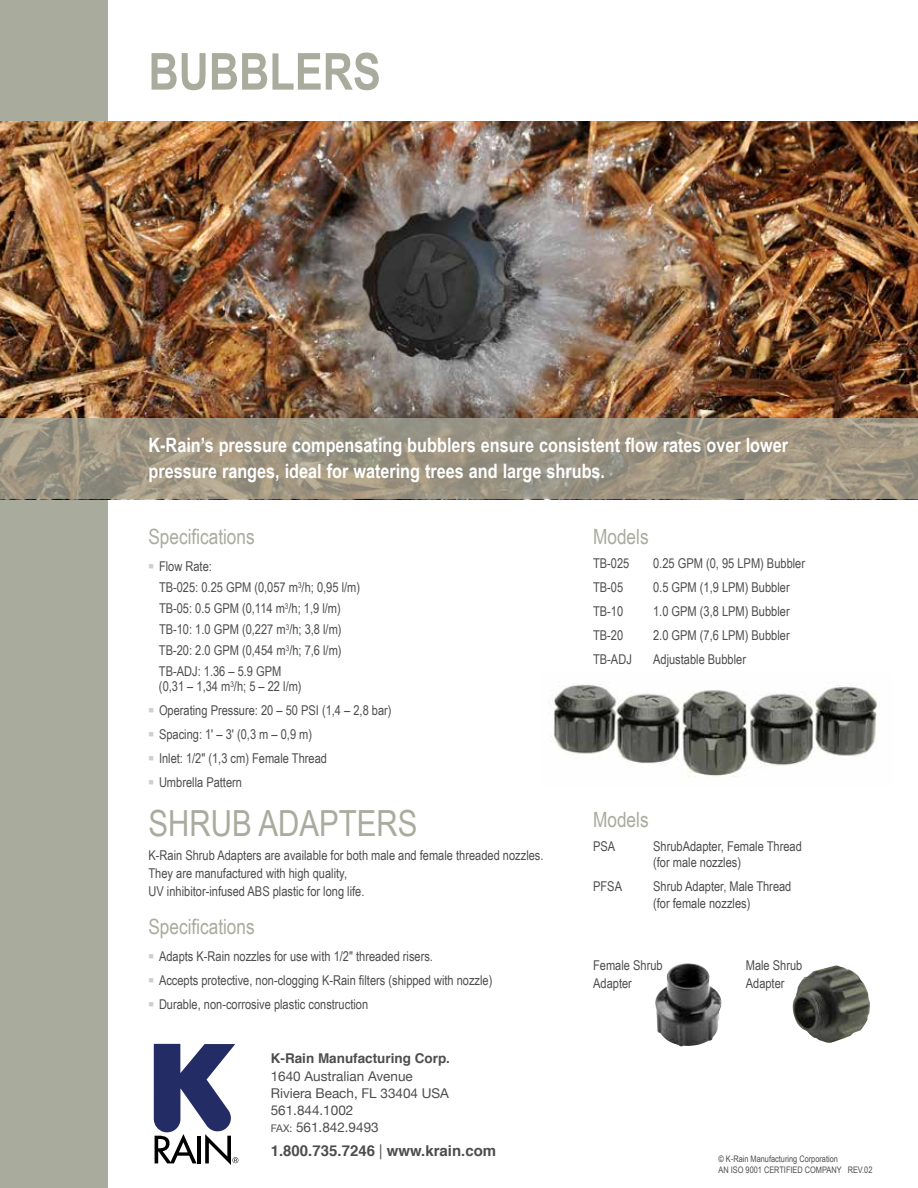
<style>
.page{position:relative;width:918px;height:1188px;background:#fff}
.page>*{position:absolute;margin:0;border:0;box-sizing:border-box;transform-origin:0 0}
.t1{font:700 51px "Arial Narrow";color:#a9ab9d}
.t2{font:36px "Arial Narrow";color:#a9ab9d}
.t3{font:21px "Arial Narrow";color:#a9ab9d}
.t4{font:700 19.8px/25.5px "Arial Narrow";color:#fff}
.t5{font:700 15px "Helvetica";color:#4d4d4f}
.t6{font:13.5px/21px "Arial Narrow";color:#4d4d4f}
.t7{font:13.5px/17.2px "Helvetica Neue";color:#4d4d4f}
.t8{font:700 13.5px "Helvetica";color:#4d4d4f}
.t9{font:9px/10.8px "Arial Narrow";color:#4d4d4f}
.s1{font-size:10.5px}
.s2{font-family:"Helvetica Neue";font-weight:400}
</style>
<div class="page">
<div style="left:0;top:0;width:108px;height:1188px;background:#a9ab9d"></div>
<img style="left:0;top:122px;width:918px;height:296px">
<svg style="left:154px;top:1044px;width:84px;height:121px"></svg>
<svg style="left:0;top:418px;width:918px;height:82px;background:#9c9381"></svg>
<img style="left:655px;top:963px;width:67px;height:84px">
<img style="left:793px;top:965px;width:77px;height:78px">
<img style="left:550px;top:683px;width:327px;height:94px">
<h1 class="t1" style="left:148px;top:33px;width:234px">BUBBLERS</h1>
<h3 class="t4" style="left:148px;top:432px;width:641px">K-Rain’s pressure compensating bubblers ensure consistent flow rates over lower pressure ranges, ideal for watering trees and large shrubs.</h3>
<h3 class="t3" style="left:148px;top:521px;width:108px">Specifications</h3>
<p class="t6" style="left:159px;top:555px;width:203px;text-indent:-10px"><sup>■</sup> Flow Rate:<br>TB-025: 0.25 GPM (0,057 m<sup>3</sup>/h; 0,95 l/m)<br>TB-05: 0.5 GPM (0,114 m<sup>3</sup>/h; 1,9 l/m)<br>TB-10: 1.0 GPM (0,227 m<sup>3</sup>/h; 3,8 l/m)<br>TB-20: 2.0 GPM (0,454 m<sup>3</sup>/h; 7,6 l/m)<br>TB-ADJ: 1.36 – 5.9 GPM</p>
<p class="t6" style="left:159px;top:675px;width:144px">(0,31 – 1,34 m<sup>3</sup>/h; 5 – 22 l/m)</p>
<p class="t6" style="left:148px;top:699px;width:245px"><sup>■</sup> Operating Pressure: 20 – 50 PSI (1,4 – 2,8 bar)</p>
<p class="t6" style="left:148px;top:723px;width:165px"><sup>■</sup> Spacing: 1' – 3' (0,3 m – 0,9 m)</p>
<p class="t6" style="left:148px;top:747px;width:180px"><sup>■</sup> Inlet: 1/2" (1,3 cm) Female Thread</p>
<p class="t6" style="left:148px;top:771px;width:95px"><sup>■</sup> Umbrella Pattern</p>
<h2 class="t2" style="left:148px;top:797px;width:270px">SHRUB ADAPTERS</h2>
<p class="t6" style="left:148px;top:846px;width:397px;line-height:18px">K-Rain Shrub Adapters are available for both male and female threaded nozzles.<br>They are manufactured with high quality,<br>UV inhibitor-infused ABS plastic for long life.</p>
<h3 class="t3" style="left:148px;top:911px;width:108px">Specifications</h3>
<p class="t6" style="left:148px;top:945px;width:286px"><sup>■</sup> Adapts K-Rain nozzles for use with 1/2" threaded risers.</p>
<p class="t6" style="left:148px;top:969px;width:345px"><sup>■</sup> Accepts protective, non-clogging K-Rain filters (shipped with nozzle)</p>
<p class="t6" style="left:148px;top:993px;width:221px"><sup>■</sup> Durable, non-corrosive plastic construction</p>
<p class="t8" style="left:271px;top:1048px;width:181px">K-Rain Manufacturing Corp.</p>
<p class="t7" style="left:271px;top:1068px;width:180px">1640 Australian Avenue<br>Riviera Beach, FL 33404 USA<br>561.844.1002<br><span class="s1">FAX:</span> 561.842.9493</p>
<p class="t5" style="left:271px;top:1139px;width:227px">1.800.735.7246 <span class="s2">|</span> www.krain.com</p>
<h3 class="t3" style="left:593px;top:521px;width:57px">Models</h3>
<p class="t6" style="left:593px;top:552px;width:38px">TB-025</p>
<p class="t6" style="left:653px;top:552px;width:153px">0.25 GPM (0, 95 LPM) Bubbler</p>
<p class="t6" style="left:593px;top:576px;width:32px">TB-05</p>
<p class="t6" style="left:653px;top:576px;width:138px">0.5 GPM (1,9 LPM) Bubbler</p>
<p class="t6" style="left:593px;top:600px;width:32px">TB-10</p>
<p class="t6" style="left:653px;top:600px;width:138px">1.0 GPM (3,8 LPM) Bubbler</p>
<p class="t6" style="left:593px;top:624px;width:32px">TB-20</p>
<p class="t6" style="left:653px;top:624px;width:138px">2.0 GPM (7,6 LPM) Bubbler</p>
<p class="t6" style="left:593px;top:648px;width:40px">TB-ADJ</p>
<p class="t6" style="left:653px;top:648px;width:94px">Adjustable Bubbler</p>
<h3 class="t3" style="left:593px;top:804px;width:57px">Models</h3>
<p class="t6" style="left:593px;top:835px;width:24px">PSA</p>
<p class="t6" style="left:653px;top:837px;width:150px;line-height:16.5px">ShrubAdapter, Female Thread (for male nozzles)</p>
<p class="t6" style="left:593px;top:876px;width:30px">PFSA</p>
<p class="t6" style="left:653px;top:878px;width:140px;line-height:16.5px">Shrub Adapter, Male Thread (for female nozzles)</p>
<p class="t6" style="left:593px;top:956px;width:71px;line-height:18px">Female Shrub<br>Adapter</p>
<p class="t6" style="left:746px;top:956px;width:58px;line-height:18px">Male Shrub<br>Adapter</p>
<p class="t9" style="left:718px;top:1153px;width:155px">© K-Rain Manufacturing Corporation<br>AN ISO 9001 CERTIFIED COMPANY REV.02</p>
</div>
